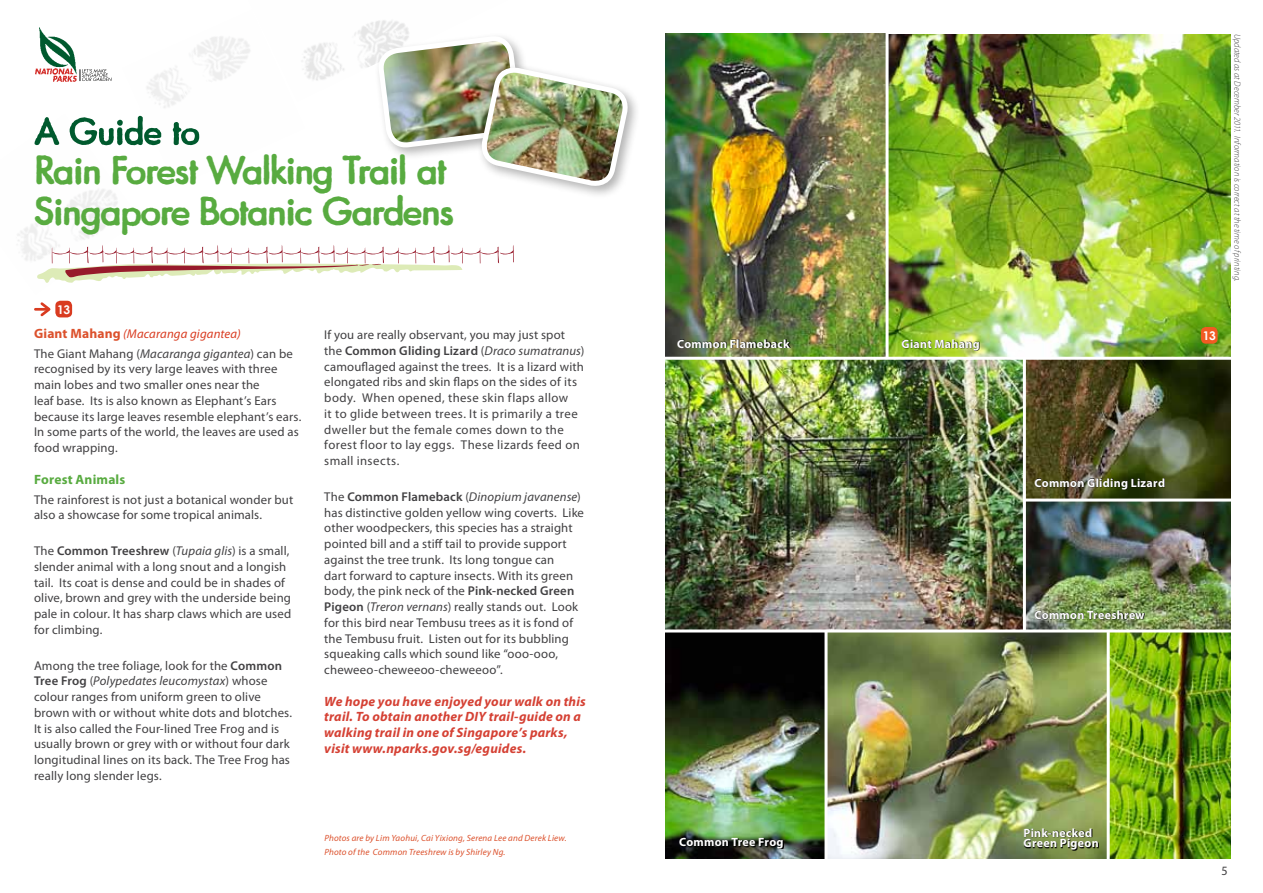
<style>
.page{position:relative;width:1263px;height:893px;background:#fff}
.page>*{position:absolute;margin:0;border:0;box-sizing:border-box;transform-origin:0 0}
.t1{font:700 36.6px/40.5px "Graham";letter-spacing:-.025em;color:#58ab40}
.t2{font:italic 700 13.5px/15.8px "Myriad Pro";letter-spacing:.015em;color:#d54134}
.t3{font:700 13.5px "Myriad Pro";letter-spacing:.01em;color:#58ab40}
.t4{font:12.75px/15.8px "Myriad Pro";letter-spacing:.015em;color:#414042}
.t5{font:12.75px "Myriad Pro";letter-spacing:.015em;color:#414042;scale:.95 1}
.t6{font:700 12px/10.5px "Myriad Pro";letter-spacing:.02em;color:#fff}
.t7{font:700 12px "Century Gothic";color:#fff}
.t8{font:italic 9px/13.5px "Myriad Pro";letter-spacing:.02em;color:#dc512c}
.t9{font:italic 300 9px "Myriad Pro";letter-spacing:.01em;color:#414042;scale:.95 1}
.s1{font-weight:700;font-size:13.5px;color:#dc512c}
.s2{font-style:italic;color:#d93b20}
.s3{font-style:italic}
.s4{font-weight:600}
</style>
<div class="page">
<img style="left:1026px;top:360px;width:204px;height:139px">
<img style="left:1026px;top:502px;width:204px;height:127px">
<img style="left:665px;top:34px;width:565px;height:323px">
<img style="left:665px;top:360px;width:358px;height:269px">
<img style="left:665px;top:632px;width:565px;height:227px">
<hr style="left:1023px;top:358px;width:3px;height:279px;background:#fff">
<img style="left:245px;top:20px;width:164px;height:61px">
<img style="left:39px;top:27px;width:37px;height:40px">
<img style="left:35px;top:67px;width:42px;height:15px">
<svg style="left:80px;top:69px;width:32px;height:12px"></svg>
<div style="left:55px;top:301px;width:17px;height:16px;background:#d93b20;border-radius:5px"></div>
<svg style="left:35px;top:302px;width:16px;height:15px"></svg>
<div style="left:374px;top:32px;width:160px;height:129px;background:#000;opacity:.3"></div>
<div style="left:477px;top:63px;width:164px;height:136px;background:#000;opacity:.3"></div>
<img style="left:379px;top:37px;width:252px;height:162px">
<div style="left:1201px;top:327px;width:16px;height:17px;background:#f15a22;border-radius:5px"></div>
<svg style="left:678px;top:340px;width:112px;height:8px"></svg>
<svg style="left:902px;top:340px;width:78px;height:11px"></svg>
<svg style="left:1024px;top:829px;width:74px;height:21px;background:#576436"></svg>
<hr style="left:824px;top:631px;width:3px;height:232px;background:#fff">
<hr style="left:1107px;top:632px;width:3px;height:232px;background:#fff">
<hr style="left:885px;top:31px;width:3px;height:328px;background:#fff">
<svg style="left:35px;top:116px;width:164px;height:29px"></svg>
<svg style="left:37px;top:245px;width:477px;height:38px"></svg>
<svg style="left:1035px;top:478px;width:130px;height:11px"></svg>
<svg style="left:1035px;top:611px;width:110px;height:8px"></svg>
<svg style="left:680px;top:838px;width:103px;height:11px"></svg>
<h1 class="t1" style="left:35px;top:150px;width:421px">Rain Forest Walking Trail at<br>Singapore Botanic Gardens</h1>
<p class="t7" style="left:57px;top:302px;width:15px">13</p>
<p class="t4" style="left:34px;top:323px;width:260px;line-height:20px"><span class="s1">Giant Mahang</span> <span class="s2">(Macaranga gigantea)<br></span>The Giant Mahang (<span class="s3">Macaranga gigantea</span>) can be</p>
<p class="t4" style="left:34px;top:361px;width:269px">recognised by its very large leaves with three main lobes and two smaller ones near the<br>leaf base. Its is also known as Elephant’s Ears because its large leaves resemble elephant’s ears.<br>In some parts of the world, the leaves are used as food wrapping.</p>
<p class="t3" style="left:34px;top:470px;width:93px">Forest Animals</p>
<p class="t4" style="left:34px;top:491px;width:261px">The rainforest is not just a botanical wonder but also a showcase for some tropical animals.</p>
<p class="t4" style="left:34px;top:543px;width:259px">The <span class="s4">Common Treeshrew</span> (<span class="s3">Tupaia glis</span>) is a small, slender animal with a long snout and a longish tail. Its coat is dense and could be in shades of olive, brown and grey with the underside being pale in colour. It has sharp claws which are used for climbing.</p>
<p class="t4" style="left:34px;top:657px;width:260px">Among the tree foliage, look for the <span class="s4">Common Tree Frog</span> (<span class="s3">Polypedates leucomystax</span>) whose colour ranges from uniform green to olive brown with or without white dots and blotches.<br>It is also called the Four-lined Tree Frog and is usually brown or grey with or without four dark longitudinal lines on its back. The Tree Frog has really long slender legs.</p>
<p class="t4" style="left:324px;top:327px;width:262px">If you are really observant, you may just spot the <span class="s4">Common Gliding Lizard</span> (<span class="s3">Draco sumatranus</span>) camouflaged against the trees. It is a lizard with elongated ribs and skin flaps on the sides of its body. When opened, these skin flaps allow<br>it to glide between trees. It is primarily a tree dweller but the female comes down to the forest floor to lay eggs. These lizards feed on small insects.</p>
<p class="t4" style="left:324px;top:488px;width:261px">The <span class="s4">Common Flameback</span> (<span class="s3">Dinopium javanense</span>) has distinctive golden yellow wing coverts. Like other woodpeckers, this species has a straight pointed bill and a stiff tail to provide support against the tree trunk. Its long tongue can<br>dart forward to capture insects. With its green body, the pink neck of the <span class="s4">Pink-necked Green Pigeon</span> (<span class="s3">Treron vernans</span>) really stands out. Look for this bird near Tembusu trees as it is fond of the Tembusu fruit. Listen out for its bubbling squeaking calls which sound like “ooo-ooo, cheweeo-cheweeoo-cheweeoo”.</p>
<p class="t2" style="left:324px;top:693px;width:263px">We hope you have enjoyed your walk on this trail. To obtain another DIY trail-guide on a walking trail in one of Singapore’s parks, visit www.nparks.gov.sg/eguides.</p>
<p class="t8" style="left:324px;top:831px;width:244px">Photos are by Lim Yaohui, Cai Yixiong, Serena Lee and Derek Liew.<br>Photo of the Common Treeshrew is by Shirley Ng.</p>
<p class="t6" style="left:677px;top:338px;width:114px">Common Flameback</p>
<p class="t6" style="left:901px;top:338px;width:80px">Giant Mahang</p>
<p class="t9" style="left:1242px;top:34px;width:263px;rotate:90deg">Updated as at December 2011. Information is correct at the time of printing.</p>
<p class="t7" style="left:1203px;top:328px;width:15px">13</p>
<p class="t6" style="left:1035px;top:477px;width:132px">Common Gliding Lizard</p>
<p class="t6" style="left:1035px;top:609px;width:112px">Common Treeshrew</p>
<p class="t6" style="left:679px;top:836px;width:106px">Common Tree Frog</p>
<p class="t6" style="left:1023px;top:827px;width:77px">Pink-necked<br>Green Pigeon</p>
<p class="t5" style="left:1221px;top:863px;width:8px">5</p>
</div>
